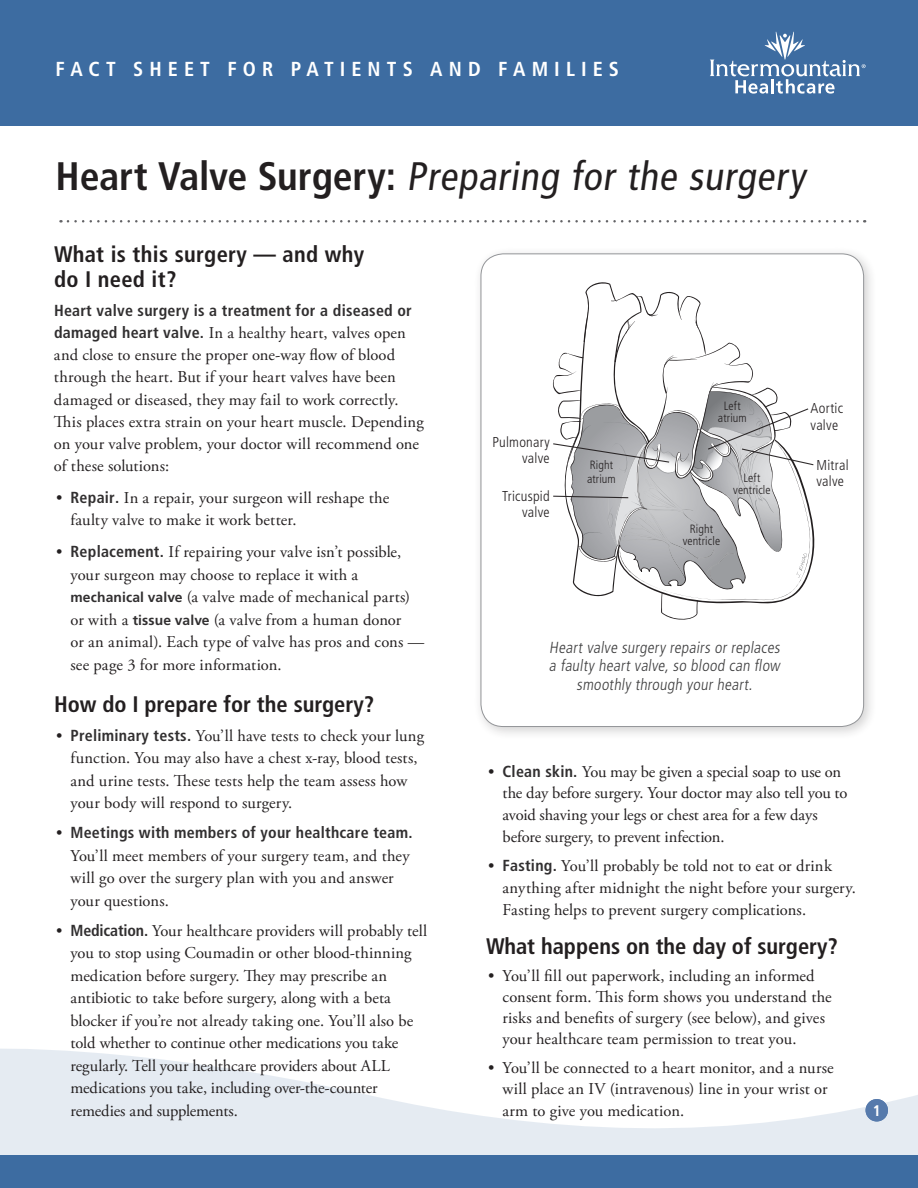
<style>
.page{position:relative;width:918px;height:1188px;background:#fff}
.page>*{position:absolute;margin:0;border:0;box-sizing:border-box;transform-origin:0 0}
.t1{font:condensed 39.75px "Frutiger LT Std";color:#231f20}
.t2{font:700 condensed 22.5px/24.8px "Frutiger LT Std";color:#231f20}
.t3{font:700 condensed 20.25px "Frutiger LT Std";letter-spacing:.3em;color:#fff}
.t4{font:16.5px/22.5px "Adobe Garamond Pro";letter-spacing:.005em;color:#231f20}
.t5{font:300 condensed 16.05px/18.9px "Frutiger LT Std";color:#3e3e3f;text-align:center}
.t6{font:700 condensed 15.9px "Frutiger LT Std";letter-spacing:.015em;color:#312f30}
.t7{font:700 condensed 15.45px "Frutiger LT Std";color:#fff}
.t8{font:300 condensed 14.4px/16px "Frutiger LT Std";letter-spacing:.015em;color:#231f20;text-align:right}
.t9{font:300 condensed 12px/12px "Frutiger LT Std";letter-spacing:.01em;color:#231f20;text-align:center}
.s1{font-weight:700}
.s2{font-family:"Frutiger LT Std";font-weight:700;font-stretch:condensed;font-size:15.9px;color:#312f30}
.s3{font-family:"Frutiger LT Std";font-weight:700;font-size:13.8px;color:#312f30}
.s4{font-family:"Adobe Garamond Pro";font-weight:400;font-stretch:normal;font-size:16.5px;color:#231f20}
</style>
<div class="page">
<svg style="left:0;top:1049px;width:918px;height:106px;fill:#e5ebf2"></svg>
<div style="left:0;top:1155px;width:918px;height:33px;background:#3d6ca1"></div>
<div style="left:866px;top:1099px;width:22px;height:22px;background:#567aac;border-radius:50%"></div>
<div style="left:0;top:0;width:918px;height:126px;background:#3d6ca1"></div>
<svg style="left:710px;top:32px;width:156px;height:62px"></svg>
<svg style="left:68px;top:220px;width:797px;height:3px"></svg>
<div style="left:473px;top:246px;width:404px;height:494px;background:#231f20;opacity:.2"></div>
<div style="left:481px;top:254px;width:383px;height:473px;background:#fff;border-radius:22px"></div>
<svg style="left:553px;top:282px;width:262px;height:338px"></svg>
<p class="t3" style="left:56px;top:57px;width:565px">FACT SHEET FOR PATIENTS AND FAMILIES</p>
<h1 class="t1" style="left:56px;top:153px;width:751px"><span class="s1">Heart Valve Surgery:</span> Preparing for the surgery</h1>
<h2 class="t2" style="left:54px;top:242px;width:312px">What is this surgery — and why do I need it?</h2>
<p class="t6" style="left:54px;top:301px;width:359px">Heart valve surgery is a treatment for a diseased or</p>
<p class="t4" style="left:54px;top:322px;width:371px"><span class="s2">damaged heart valve.</span> In a healthy heart, valves open and close to ensure the proper one-way flow of blood through the heart. But if your heart valves have been damaged or diseased, they may fail to work correctly.<br>This places extra strain on your heart muscle. Depending on your valve problem, your doctor will recommend one of these solutions:</p>
<p class="t4" style="left:71px;top:487px;width:320px;text-indent:-14px">• <span class="s2">Repair.</span> In a repair, your surgeon will reshape the faulty valve to make it work better.</p>
<p class="t4" style="left:70px;top:541px;width:355px;text-indent:-14px">• <span class="s2">Replacement.</span> If repairing your valve isn’t possible, your surgeon may choose to replace it with a <span class="s3">mechanical valve</span> (a valve made of mechanical parts) or with a <span class="s3">tissue valve</span> (a valve from a human donor<br>or an animal). Each type of valve has pros and cons — see page 3 for more information.</p>
<h2 class="t2" style="left:54px;top:692px;width:322px">How do I prepare for the surgery?</h2>
<p class="t4" style="left:71px;top:725px;width:355px;text-indent:-14px">• <span class="s2">Preliminary tests.</span> You’ll have tests to check your lung function. You may also have a chest x-ray, blood tests, and urine tests. These tests help the team assess how your body will respond to surgery.</p>
<p class="t6" style="left:56px;top:823px;width:358px"><span class="s4">•</span> Meetings with members of your healthcare team.</p>
<p class="t4" style="left:70px;top:845px;width:341px">You’ll meet members of your surgery team, and they will go over the surgery plan with you and answer your questions.</p>
<p class="t4" style="left:71px;top:920px;width:358px;text-indent:-14px">• <span class="s2">Medication.</span> Your healthcare providers will probably tell you to stop using Coumadin or other blood-thinning medication before surgery. They may prescribe an antibiotic to take before surgery, along with a beta blocker if you’re not already taking one. You’ll also be told whether to continue other medications you take regularly. Tell your healthcare providers about ALL medications you take, including over-the-counter remedies and supplements.</p>
<p class="t8" style="left:492px;top:434px;width:59px">Pulmonary valve</p>
<p class="t8" style="left:502px;top:488px;width:49px">Tricuspid valve</p>
<p class="t9" style="left:587px;top:458px;width:30px;line-height:13.5px;text-align:left">Right atrium</p>
<p class="t9" style="left:718px;top:400px;width:30px">Left atrium</p>
<p class="t9" style="left:683px;top:523px;width:39px">Right ventricle</p>
<p class="t9" style="left:733px;top:472px;width:39px">Left ventricle</p>
<p class="t8" style="left:811px;top:400px;width:34px;line-height:16.8px;text-align:left">Aortic valve</p>
<p class="t8" style="left:816px;top:457px;width:34px;text-align:left">Mitral valve</p>
<p class="t5" style="left:549px;top:638px;width:235px">Heart valve surgery repairs or replaces a faulty heart valve, so blood can flow smoothly through your heart.</p>
<p class="t4" style="left:503px;top:761px;width:346px;line-height:21.8px;text-indent:-14px">• <span class="s2">Clean skin.</span> You may be given a special soap to use on the day before surgery. Your doctor may also tell you to avoid shaving your legs or chest area for a few days before surgery, to prevent infection.</p>
<p class="t4" style="left:503px;top:856px;width:355px;line-height:21.8px;text-indent:-14px">• <span class="s2">Fasting.</span> You’ll probably be told not to eat or drink anything after midnight the night before your surgery.<br>Fasting helps to prevent surgery complications.</p>
<h2 class="t2" style="left:486px;top:934px;width:354px">What happens on the day of surgery?</h2>
<p class="t4" style="left:503px;top:966px;width:331px;line-height:21px;text-indent:-14px">• You’ll fill out paperwork, including an informed consent form. This form shows you understand the risks and benefits of surgery (see below), and gives your healthcare team permission to treat you.</p>
<p class="t4" style="left:488px;top:1058px;width:347px;line-height:21px;text-align:center">• You’ll be connected to a heart monitor, and a nurse will place an IV (intravenous) line in your wrist or</p>
<p class="t4" style="left:503px;top:1101px;width:183px">arm to give you medication.</p>
<p class="t7" style="left:873px;top:1101px;width:10px">1</p>
</div>
